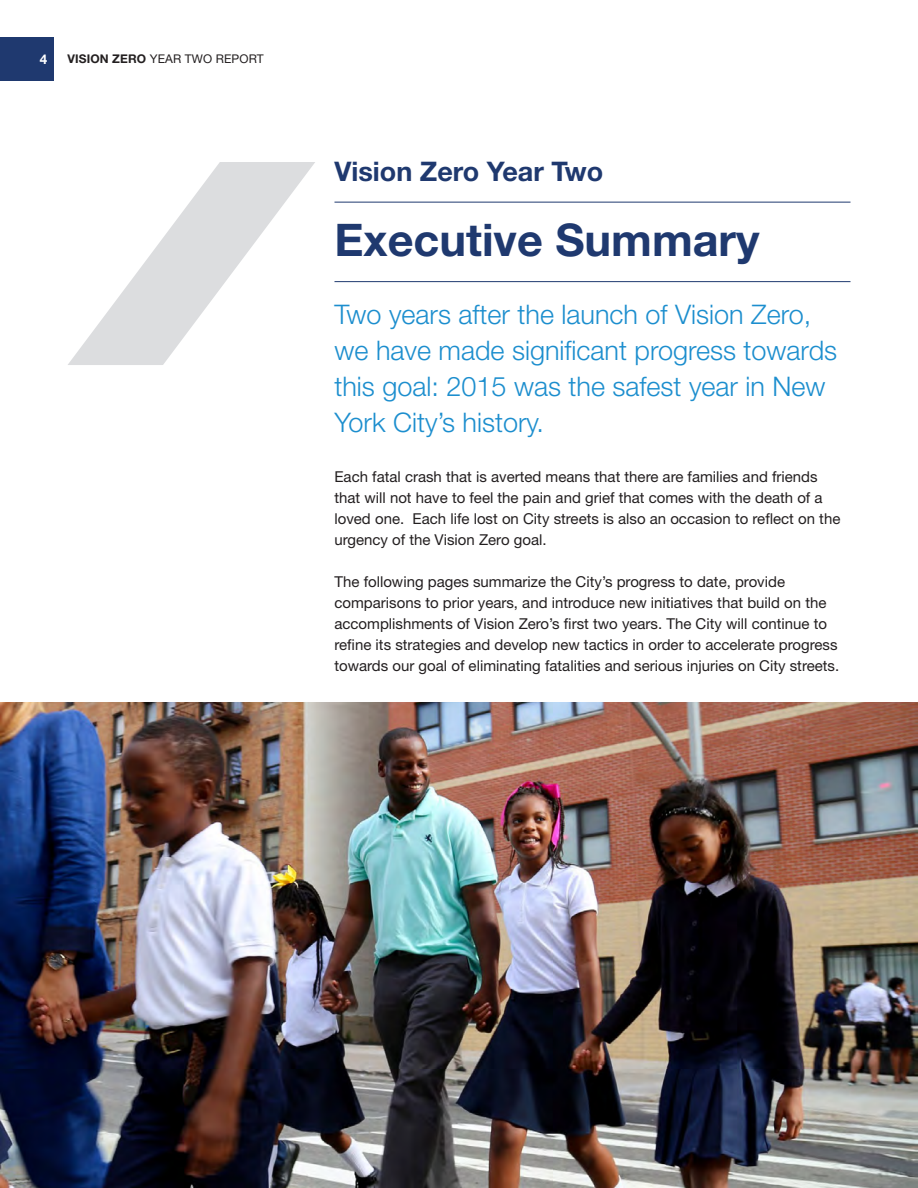
<style>
.page{position:relative;width:918px;height:1188px;background:#fff}
.page>*{position:absolute;margin:0;border:0;box-sizing:border-box;transform-origin:0 0}
.Heading_1{font:700 45px "Helvetica Neue LT Std";color:#1f396f}
.Heading_2_Light{font:300 27px/36px "Helvetica Neue LT Std";color:#1c8ece}
.Heading_2{font:700 27px "Helvetica Neue LT Std";color:#1f396f}
.Body{font:15px/21px "Helvetica Neue LT Std";color:#231f20}
.t1{font:700 13.5px "Helvetica Neue LT Std";color:#fff}
.t2{font:12px "Helvetica Neue LT Std";letter-spacing:.01em;color:#231f20}
.s1{font-weight:700}
</style>
<div class="page">
<div style="left:0;top:37px;width:54px;height:44px;background:#1f396f"></div>
<svg style="left:68px;top:162px;width:247px;height:203px"></svg>
<hr style="left:334px;top:281px;width:516px;height:1px;background:#1f396f">
<hr style="left:334px;top:202px;width:516px;height:1px;background:#1f396f">
<img style="left:0;top:702px;width:918px;height:486px">
<p class="t1" style="left:40px;top:50px;width:9px">4</p>
<p class="t2" style="left:68px;top:51px;width:198px"><span class="s1">VISION ZERO</span> YEAR TWO REPORT</p>
<p class="Heading_2" style="left:334px;top:155px;width:270px">Vision Zero Year Two</p>
<p class="Heading_1" style="left:334px;top:212px;width:426px">Executive Summary</p>
<p class="Heading_2_Light" style="left:334px;top:296px;width:504px">Two years after the launch of Vision Zero, we have made significant progress towards this goal: 2015 was the safest year in New York City’s history.</p>
<p class="Body" style="left:334px;top:466px;width:507px">Each fatal crash that is averted means that there are families and friends that will not have to feel the pain and grief that comes with the death of a loved one. Each life lost on City streets is also an occasion to reflect on the urgency of the Vision Zero goal.</p>
<p class="Body" style="left:334px;top:571px;width:506px">The following pages summarize the City’s progress to date, provide comparisons to prior years, and introduce new initiatives that build on the accomplishments of Vision Zero’s first two years. The City will continue to refine its strategies and develop new tactics in order to accelerate progress towards our goal of eliminating fatalities and serious injuries on City streets.</p>
</div>
